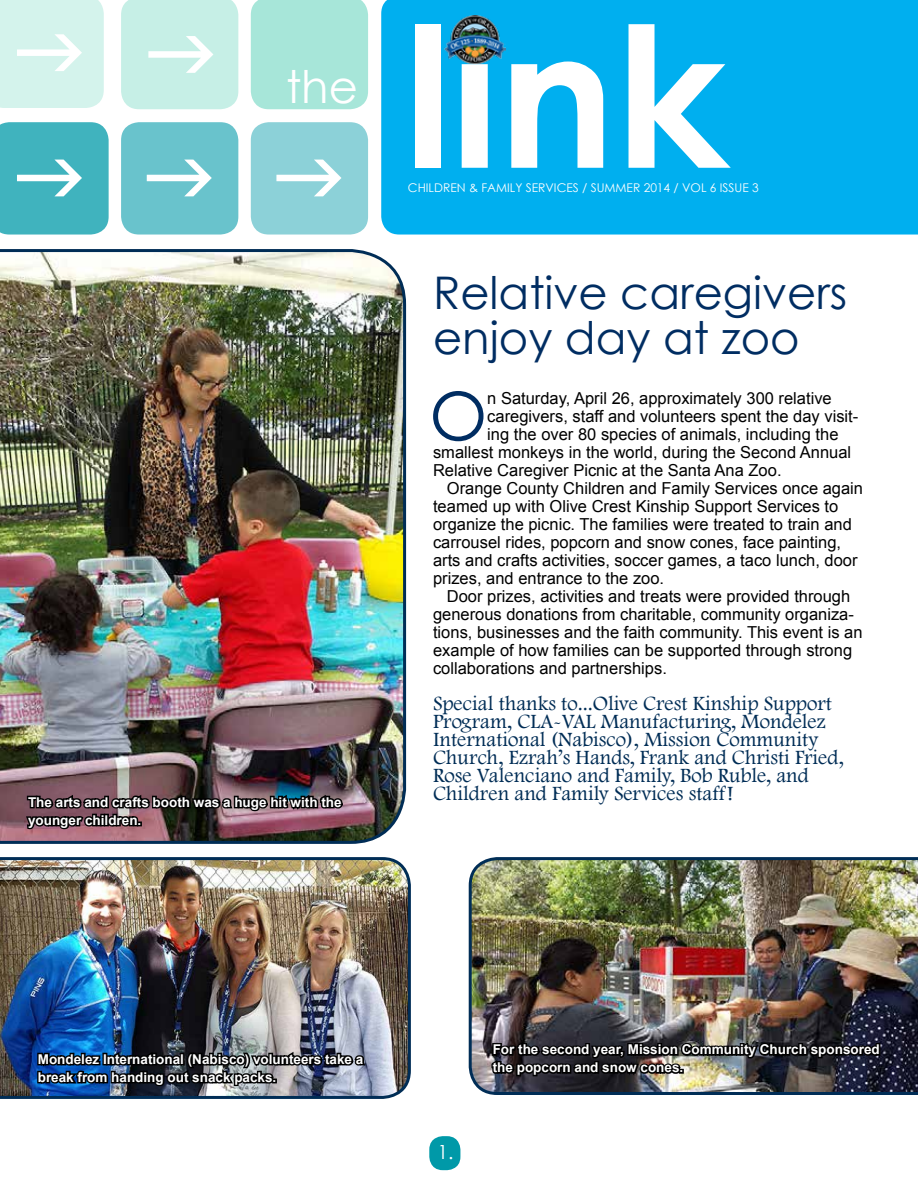
<style>
.page{position:relative;width:918px;height:1188px;background:#fff}
.page>*{position:absolute;margin:0;border:0;box-sizing:border-box;transform-origin:0 0}
.t1{font:700 195px "Century Gothic";color:#fff}
.t2{font:66.6px "Century Gothic";color:#002d62}
.t3{font:45px/45px "Century Gothic";color:#002d62}
.t4{font:45px "Century Gothic";color:#fff}
.t5{font:21px/18px "Footlight MT Light";color:#002d56}
.t6{font:19.5px "Century Gothic";color:#fff}
.t7{font:16.5px "Arial";color:#000}
.t8{font:700 13.5px/18px "Arial";color:#fff}
.t9{font:12px "Century Gothic";color:#fff}
</style>
<div class="page">
<img style="left:468px;top:857px;width:450px;height:238px">
<img style="left:0;top:249px;width:407px;height:595px">
<div style="left:251px;top:122px;width:117px;height:113px;background:#8cd1d8;border-radius:18px"></div>
<div style="left:381px;top:0;width:537px;height:235px;background:#00afef"></div>
<div style="left:251px;top:0;width:117px;height:109px;background:#a7e6d9"></div>
<div style="left:121px;top:122px;width:117px;height:113px;background:#69c3cc;border-radius:18px"></div>
<div style="left:429px;top:1136px;width:31px;height:34px;background:#0099a8;border-radius:14px"></div>
<img style="left:445px;top:16px;width:60px;height:48px">
<img style="left:0;top:857px;width:411px;height:242px">
<img style="left:36px;top:1032px;width:332px;height:57px">
<img style="left:490px;top:1022px;width:392px;height:59px">
<img style="left:24px;top:791px;width:321px;height:41px">
<div style="left:0;top:0;width:104px;height:108px;background:#d4f3ec"></div>
<div style="left:0;top:122px;width:109px;height:113px;background:#40b3be"></div>
<div style="left:121px;top:0;width:117px;height:109px;background:#c6efe6"></div>
<h3 class="t4" style="left:286px;top:55px;width:73px">the</h3>
<p class="t8" style="left:28px;top:794px;width:315px">The arts and crafts booth was a huge hit with the younger children.</p>
<h1 class="t1" style="left:405px;top:-51px;width:325px">link</h1>
<p class="t9" style="left:408px;top:179px;width:352px">CHILDREN &amp; FAMILY SERVICES / SUMMER 2014 / VOL 6 ISSUE 3</p>
<h3 class="t3" style="left:433px;top:270px;width:416px">Relative caregivers enjoy day at zoo</h3>
<h2 class="t2" style="left:429px;top:369px;width:59px">O</h2>
<p class="t7" style="left:487px;top:387px;width:346px">n Saturday, April 26, approximately 300 relative</p>
<p class="t7" style="left:487px;top:405px;width:373px">caregivers, staff and volunteers spent the day visit-</p>
<p class="t7" style="left:487px;top:423px;width:353px">ing the over 80 species of animals, including the</p>
<p class="t7" style="left:433px;top:441px;width:420px">smallest monkeys in the world, during the Second Annual</p>
<p class="t7" style="left:433px;top:459px;width:350px">Relative Caregiver Picnic at the Santa Ana Zoo.</p>
<p class="t7" style="left:447px;top:477px;width:418px">Orange County Children and Family Services once again</p>
<p class="t7" style="left:433px;top:495px;width:407px">teamed up with Olive Crest Kinship Support Services to</p>
<p class="t7" style="left:433px;top:513px;width:420px">organize the picnic. The families were treated to train and</p>
<p class="t7" style="left:433px;top:531px;width:410px">carrousel rides, popcorn and snow cones, face painting,</p>
<p class="t7" style="left:433px;top:549px;width:426px">arts and crafts activities, soccer games, a taco lunch, door</p>
<p class="t7" style="left:433px;top:567px;width:233px">prizes, and entrance to the zoo.</p>
<p class="t7" style="left:447px;top:585px;width:405px">Door prizes, activities and treats were provided through</p>
<p class="t7" style="left:433px;top:603px;width:422px">generous donations from charitable, community organiza-</p>
<p class="t7" style="left:433px;top:621px;width:431px">tions, businesses and the faith community. This event is an</p>
<p class="t7" style="left:433px;top:639px;width:421px">example of how families can be supported through strong</p>
<p class="t7" style="left:433px;top:657px;width:235px">collaborations and partnerships.</p>
<p class="t5" style="left:433px;top:694px;width:412px">Special thanks to...Olive Crest Kinship Support Program, CLA-VAL Manufacturing, Mondelez International (Nabisco), Mission Community Church, Ezrah’s Hands, Frank and Christi Fried, Rose Valenciano and Family, Bob Ruble, and Children and Family Services staff!</p>
<p class="t8" style="left:38px;top:1051px;width:327px">Mondelez International (Nabisco) volunteers take a break from handing out snack packs.</p>
<p class="t8" style="left:493px;top:1041px;width:389px">For the second year, Mission Community Church sponsored the popcorn and snow cones.</p>
<p class="t6" style="left:437px;top:1138px;width:18px">1.</p>
</div>
